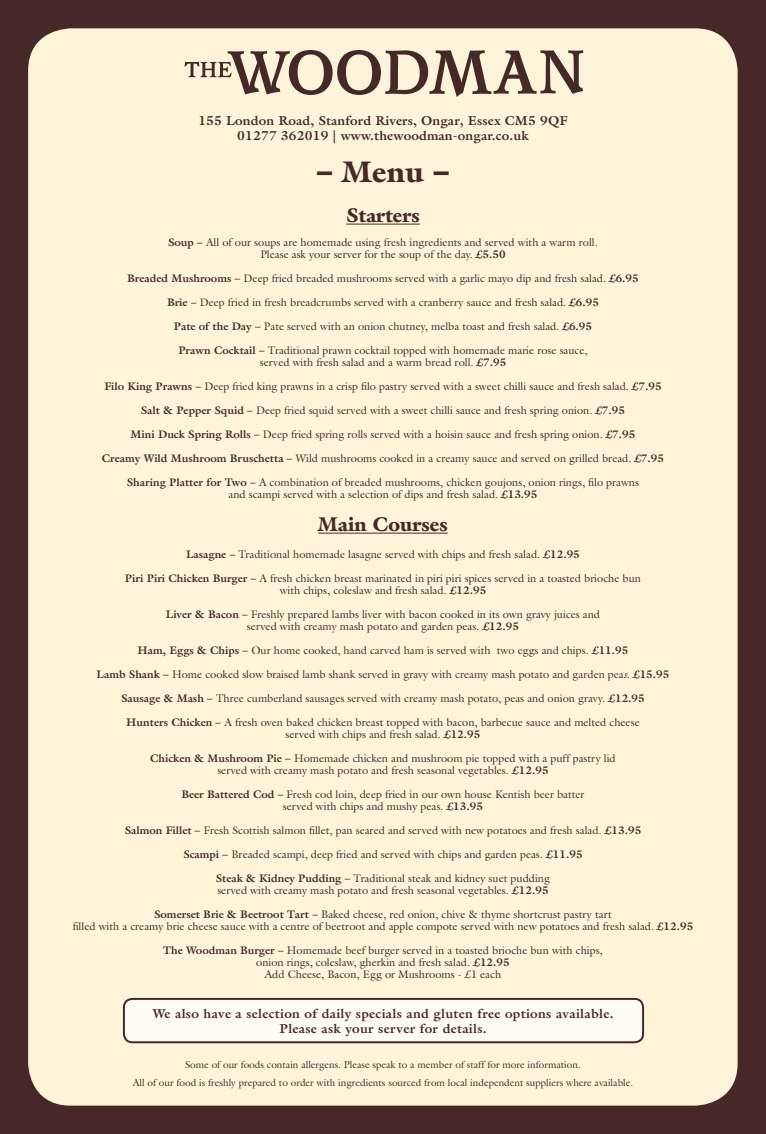
<style>
.page{position:relative;width:766px;height:1134px;background:#fff}
.page>*{position:absolute;margin:0;border:0;box-sizing:border-box;transform-origin:0 0}
.t1{font:900 30px "Galliard";color:#472829}
.t2{font:900 20px "Galliard";color:#472829}
.t3{font:700 13px "Galliard";letter-spacing:.025em;color:#472829}
.t4{font:11px/12px "Galliard";color:#472829;text-align:center}
.t5{font:10px "Galliard";color:#472829}
.s1{font-style:inherit}
.s2{font-weight:700}
.s3{font-style:italic}
</style>
<div class="page">
<div style="left:0;top:0;width:765px;height:1134px;background:#472829"></div>
<div style="left:28px;top:28px;width:709px;height:1078px;background:#fdf4da;border-radius:43px"></div>
<svg style="left:184px;top:50px;width:399px;height:47px"></svg>
<hr style="left:346px;top:224px;width:73px;height:1px;background:#472829">
<hr style="left:318px;top:533px;width:129px;height:1px;background:#472829">
<div style="left:124px;top:999px;width:519px;height:43px;background:#fefbf2;border-radius:9px"></div>
<div style="left:123px;top:998px;width:521px;height:45px;border:2px solid #472829;border-radius:9px"></div>
<p class="t3" style="left:198px;top:112px;width:371px">155 London Road, Stanford Rivers, Ongar, Essex CM5 9QF</p>
<p class="t3" style="left:237px;top:127px;width:293px">01277 362019 | www.thewoodman-ongar.co.uk</p>
<p class="t1" style="left:317px;top:153px;width:133px"><span class="s1">–</span> Menu <span class="s1">–</span></p>
<p class="t2" style="left:346px;top:203px;width:75px">Starters</p>
<p class="t4" style="left:168px;top:236px;width:431px"><span class="s2">Soup –</span> All of our soups are homemade using fresh ingredients and served with a warm roll.<br>Please ask your server for the soup of the day. <span class="s2">£5.50</span></p>
<p class="t4" style="left:127px;top:272px;width:513px"><span class="s2">Breaded Mushrooms –</span> Deep fried breaded mushrooms served with a garlic mayo dip and fresh salad. <span class="s2">£6.95</span></p>
<p class="t4" style="left:167px;top:296px;width:433px"><span class="s2">Brie –</span> Deep fried in fresh breadcrumbs served with a cranberry sauce and fresh salad. <span class="s2">£6.95</span></p>
<p class="t4" style="left:174px;top:320px;width:419px"><span class="s2">Pate of the Day –</span> Pate served with an onion chutney, melba toast and fresh salad. <span class="s2">£6.95</span></p>
<p class="t4" style="left:178px;top:344px;width:410px"><span class="s2">Prawn Cocktail –</span> Traditional prawn cocktail topped with homemade marie rose sauce, served with fresh salad and a warm bread roll. <span class="s2">£7.95</span></p>
<p class="t4" style="left:104px;top:380px;width:558px"><span class="s2">Filo King Prawns –</span> Deep fried king prawns in a crisp filo pastry served with a sweet chilli sauce and fresh salad. <span class="s2">£7.95</span></p>
<p class="t4" style="left:141px;top:404px;width:485px"><span class="s2">Salt &amp; Pepper Squid –</span> Deep fried squid served with a sweet chilli sauce and fresh spring onion. <span class="s2">£7.95</span></p>
<p class="t4" style="left:130px;top:428px;width:506px"><span class="s2">Mini Duck Spring Rolls –</span> Deep fried spring rolls served with a hoisin sauce and fresh spring onion. <span class="s2">£7.95</span></p>
<p class="t4" style="left:102px;top:452px;width:563px"><span class="s2">Creamy Wild Mushroom Bruschetta –</span> Wild mushrooms cooked in a creamy sauce and served on grilled bread. <span class="s2">£7.95</span></p>
<p class="t4" style="left:127px;top:476px;width:513px"><span class="s2">Sharing Platter for Two –</span> A combination of breaded mushrooms, chicken goujons, onion rings, filo prawns and scampi served with a selection of dips and fresh salad. <span class="s2">£13.95</span></p>
<p class="t2" style="left:318px;top:512px;width:131px">Main Courses</p>
<p class="t4" style="left:186px;top:548px;width:395px"><span class="s2">Lasagne –</span> Traditional homemade lasagne served with chips and fresh salad. <span class="s2">£12.95</span></p>
<p class="t4" style="left:125px;top:572px;width:517px"><span class="s2">Piri Piri Chicken Burger –</span> A fresh chicken breast marinated in piri piri spices served in a toasted brioche bun with chips, coleslaw and fresh salad. <span class="s2">£12.95</span></p>
<p class="t4" style="left:166px;top:608px;width:435px"><span class="s2">Liver &amp; Bacon –</span> Freshly prepared lambs liver with bacon cooked in its own gravy juices and served with creamy mash potato and garden peas. <span class="s2">£12.95</span></p>
<p class="t4" style="left:137px;top:644px;width:492px"><span class="s2">Ham, Eggs &amp; Chips –</span> Our home cooked, hand carved ham is served with two eggs and chips. <span class="s2">£11.95</span></p>
<p class="t4" style="left:97px;top:668px;width:574px"><span class="s2">Lamb Shank –</span> Home cooked slow braised lamb shank served in gravy with creamy mash potato and garden pea<span class="s3">s.</span> <span class="s2">£15.95</span></p>
<p class="t4" style="left:121px;top:692px;width:525px"><span class="s2">Sausage &amp; Mash –</span> Three cumberland sausages served with creamy mash potato, peas and onion gravy. <span class="s2">£12.95</span></p>
<p class="t4" style="left:126px;top:716px;width:515px"><span class="s2">Hunters Chicken –</span> A fresh oven baked chicken breast topped with bacon, barbecue sauce and melted cheese served with chips and fresh salad. <span class="s2">£12.95</span></p>
<p class="t4" style="left:150px;top:752px;width:467px"><span class="s2">Chicken &amp; Mushroom Pie –</span> Homemade chicken and mushroom pie topped with a puff pastry lid served with creamy mash potato and fresh seasonal vegetables. <span class="s2">£12.95</span></p>
<p class="t4" style="left:181px;top:788px;width:404px"><span class="s2">Beer Battered Cod –</span> Fresh cod loin, deep fried in our own house Kentish beer batter served with chips and mushy peas. <span class="s2">£13.95</span></p>
<p class="t4" style="left:125px;top:824px;width:518px"><span class="s2">Salmon Fillet –</span> Fresh Scottish salmon fillet, pan seared and served with new potatoes and fresh salad. <span class="s2">£13.95</span></p>
<p class="t4" style="left:183px;top:848px;width:400px"><span class="s2">Scampi –</span> Breaded scampi, deep fried and served with chips and garden peas. <span class="s2">£11.95</span></p>
<p class="t4" style="left:216px;top:872px;width:335px;text-align:left"><span class="s2">Steak &amp; Kidney Pudding –</span> Traditional steak and kidney suet pudding served with creamy mash potato and fresh seasonal vegetables. <span class="s2">£12.95</span></p>
<p class="t4" style="left:73px;top:908px;width:622px"><span class="s2">Somerset Brie &amp; Beetroot Tart –</span> Baked cheese, red onion, chive &amp; thyme shortcrust pastry tart<br>filled with a creamy brie cheese sauce with a centre of beetroot and apple compote served with new potatoes and fresh salad. <span class="s2">£12.95</span></p>
<p class="t4" style="left:163px;top:944px;width:441px"><span class="s2">The Woodman Burger –</span> Homemade beef burger served in a toasted brioche bun with chips, onion rings, coleslaw, gherkin and fresh salad. <span class="s2">£12.95</span></p>
<p class="t4" style="left:265px;top:968px;width:238px">Add Cheese, Bacon, Egg or Mushrooms - £1 each</p>
<p class="t3" style="left:153px;top:1005px;width:462px">We also have a selection of daily specials and gluten free options available.</p>
<p class="t3" style="left:279px;top:1020px;width:209px">Please ask your server for details.</p>
<p class="t5" style="left:185px;top:1058px;width:397px">Some of our foods contain allergens. Please speak to a member of staff for more information.</p>
<p class="t5" style="left:133px;top:1076px;width:502px">All of our food is freshly prepared to order with ingredients sourced from local independent suppliers where available.</p>
</div>
